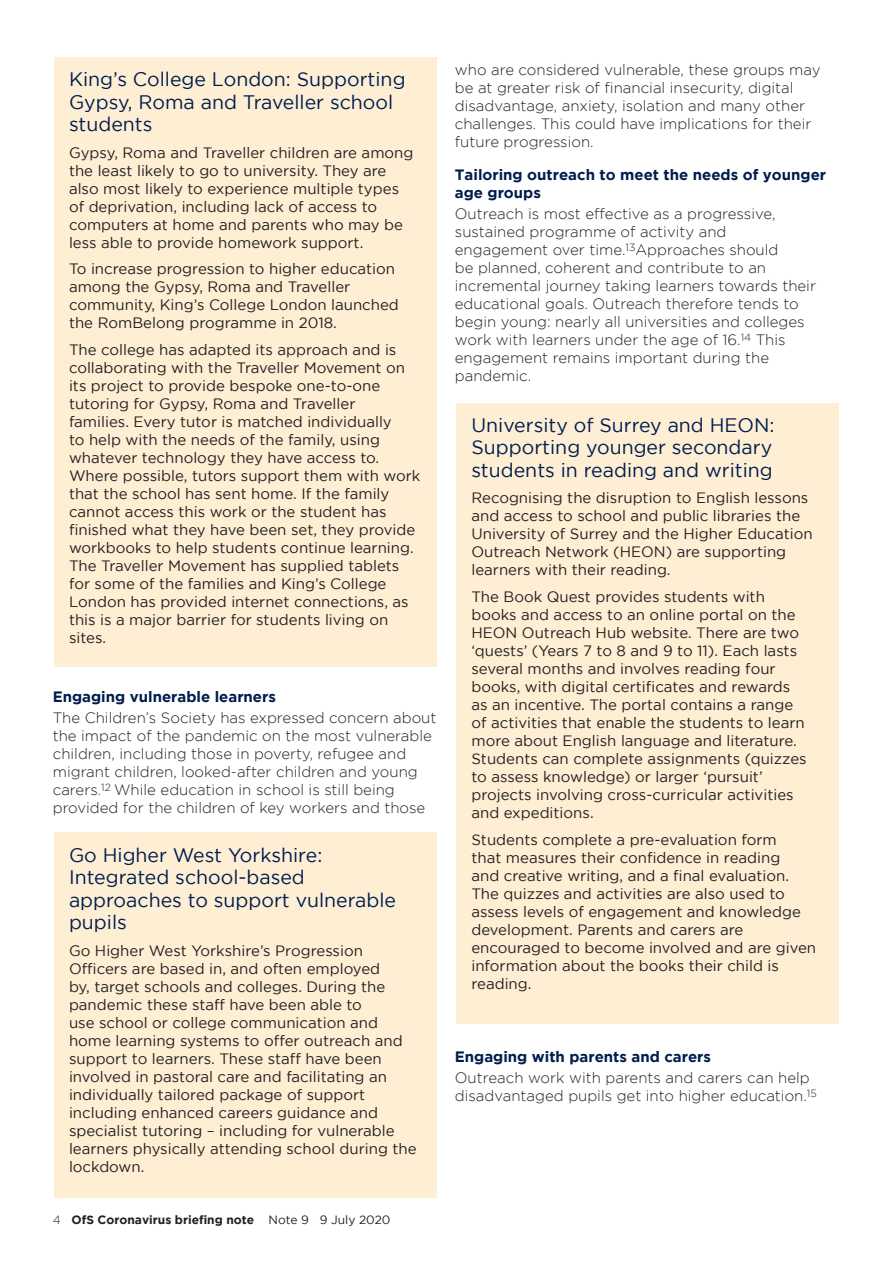
<style>
.page{position:relative;width:893px;height:1263px;background:#fff}
.page>*{position:absolute;margin:0;border:0;box-sizing:border-box;transform-origin:0 0}
.subhead_2{font:19.5px/22.5px "Gotham";color:#001d4e}
.text{font:15px/18px "Gotham";color:#231f20}
.text-2{font:300 15px/18px "Gotham";color:#231f20}
.subhead_2-2{font:700 15px/18px "Gotham";color:#001d4e}
.t1{font:700 12px "Gotham";color:#231f20}
.s1{font-weight:300}
.s2{font-weight:400}
</style>
<div class="page">
<div style="left:54px;top:57px;width:383px;height:609px;background:#feeed4"></div>
<div style="left:54px;top:832px;width:383px;height:366px;background:#feeed4"></div>
<div style="left:456px;top:403px;width:383px;height:620px;background:#feeed4"></div>
<p class="subhead_2" style="left:69px;top:68px;width:338px">King’s College London: Supporting<br>Gypsy, Roma and Traveller school students</p>
<p class="text" style="left:69px;top:143px;width:346px">Gypsy, Roma and Traveller children are among the least likely to go to university. They are also most likely to experience multiple types of deprivation, including lack of access to computers at home and parents who may be less able to provide homework support.</p>
<p class="text" style="left:69px;top:260px;width:331px">To increase progression to higher education among the Gypsy, Roma and Traveller community, King’s College London launched the RomBelong programme in 2018.</p>
<p class="text" style="left:69px;top:340px;width:353px">The college has adapted its approach and is collaborating with the Traveller Movement on its project to provide bespoke one-to-one tutoring for Gypsy, Roma and Traveller<br>families. Every tutor is matched individually<br>to help with the needs of the family, using whatever technology they have access to.<br>Where possible, tutors support them with work that the school has sent home. If the family cannot access this work or the student has finished what they have been set, they provide workbooks to help students continue learning.<br>The Traveller Movement has supplied tablets for some of the families and King’s College London has provided internet connections, as this is a major barrier for students living on sites.</p>
<p class="subhead_2-2" style="left:53px;top:687px;width:225px">Engaging vulnerable learners</p>
<p class="text-2" style="left:53px;top:709px;width:385px">The Children’s Society has expressed concern about the impact of the pandemic on the most vulnerable children, including those in poverty, refugee and migrant children, looked-after children and young carers.<sup>12</sup> While education in school is still being provided for the children of key workers and those</p>
<p class="subhead_2" style="left:69px;top:843px;width:329px">Go Higher West Yorkshire:<br>Integrated school-based approaches to support vulnerable pupils</p>
<p class="text" style="left:69px;top:941px;width:349px">Go Higher West Yorkshire’s Progression Officers are based in, and often employed<br>by, target schools and colleges. During the pandemic these staff have been able to<br>use school or college communication and home learning systems to offer outreach and support to learners. These staff have been involved in pastoral care and facilitating an individually tailored package of support including enhanced careers guidance and specialist tutoring – including for vulnerable learners physically attending school during the lockdown.</p>
<p class="t1" style="left:53px;top:1213px;width:339px"><span class="s1">4</span> OfS Coronavirus briefing note <span class="s2">Note 9 9 July 2020</span></p>
<p class="text-2" style="left:455px;top:61px;width:367px">who are considered vulnerable, these groups may be at greater risk of financial insecurity, digital disadvantage, anxiety, isolation and many other challenges. This could have implications for their future progression.</p>
<p class="subhead_2-2" style="left:455px;top:165px;width:373px">Tailoring outreach to meet the needs of younger age groups</p>
<p class="text-2" style="left:455px;top:205px;width:363px">Outreach is most effective as a progressive, sustained programme of activity and engagement over time.<sup>13</sup>Approaches should<br>be planned, coherent and contribute to an incremental journey taking learners towards their educational goals. Outreach therefore tends to begin young: nearly all universities and colleges work with learners under the age of 16.<sup>14</sup> This engagement remains important during the pandemic.</p>
<p class="subhead_2" style="left:471px;top:413px;width:305px;text-align:justify">University of Surrey and HEON:<br>Supporting younger secondary students in reading and writing</p>
<p class="text" style="left:471px;top:489px;width:343px">Recognising the disruption to English lessons and access to school and public libraries the University of Surrey and the Higher Education Outreach Network (HEON) are supporting learners with their reading.</p>
<p class="text" style="left:471px;top:587px;width:337px">The Book Quest provides students with books and access to an online portal on the HEON Outreach Hub website. There are two ‘quests’ (Years 7 to 8 and 9 to 11). Each lasts several months and involves reading four books, with digital certificates and rewards as an incentive. The portal contains a range of activities that enable the students to learn more about English language and literature.<br>Students can complete assignments (quizzes to assess knowledge) or larger ‘pursuit’ projects involving cross-curricular activities and expeditions.</p>
<p class="text" style="left:471px;top:830px;width:346px">Students complete a pre-evaluation form<br>that measures their confidence in reading<br>and creative writing, and a final evaluation.<br>The quizzes and activities are also used to assess levels of engagement and knowledge development. Parents and carers are encouraged to become involved and are given information about the books their child is reading.</p>
<p class="subhead_2-2" style="left:455px;top:1047px;width:258px">Engaging with parents and carers</p>
<p class="text-2" style="left:455px;top:1069px;width:363px">Outreach work with parents and carers can help disadvantaged pupils get into higher education.<sup>15</sup></p>
</div>
